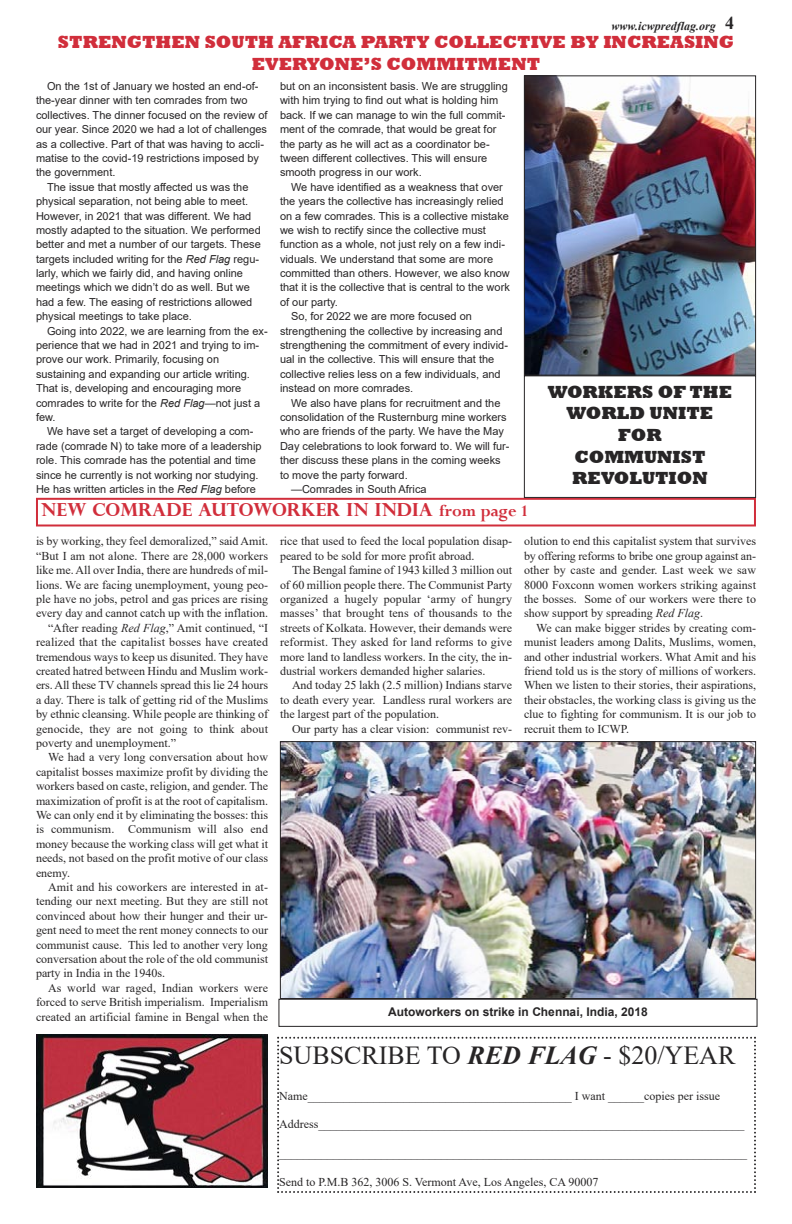
<style>
.page{position:relative;width:792px;height:1224px;background:#fff}
.page>*{position:absolute;margin:0;border:0;box-sizing:border-box;transform-origin:0 0}
.t1{font:26px "Times New Roman";color:#272526}
.t2{font:800 18px/21.6px "Rockwell";color:#d12e3b;text-align:center}
.t3{font:800 18px/21.6px "Rockwell";color:#272526;text-align:center}
.t4{font:700 18px "Perpetua Titling";color:#d12e3b}
.t5{font:700 18px "Times New Roman";color:#272526}
.t6{font:12px/14.4px "Times New Roman";color:#272526;text-align:justify}
.t7{font:700 12px "Arial";color:#272526}
.t8{font:italic 700 12px "Times New Roman";color:#272526}
.t9{font:11px/14.4px "Arial";color:#272526}
.s1{font-style:italic}
.s2{font-family:"Perpetua"}
.s3{font-weight:700;font-style:italic}
</style>
<div class="page">
<svg style="left:277px;top:1037px;width:479px;height:156px"></svg>
<div style="left:36px;top:498px;width:720px;height:28px;border:2px solid #d12e3b"></div>
<img style="left:526px;top:77px;width:228px;height:296px">
<div style="left:524px;top:75px;width:232px;height:300px;border:1px solid #272526"></div>
<div style="left:524px;top:376px;width:232px;height:122px;border:1px solid #272526"></div>
<img style="left:282px;top:743px;width:472px;height:254px">
<div style="left:280px;top:741px;width:476px;height:258px;border:1px solid #272526"></div>
<div style="left:279px;top:999px;width:478px;height:28px;border:1px solid #272526"></div>
<img style="left:36px;top:1034px;width:232px;height:154px">
<p class="t8" style="left:612px;top:19px;width:106px">www.icwpredflag.org</p>
<p class="t5" style="left:725px;top:13px;width:10px">4</p>
<p class="t2" style="left:58px;top:31px;width:678px">STRENGTHEN SOUTH AFRICA PARTY COLLECTIVE BY INCREASING<br>EVERYONE’S COMMITMENT</p>
<p class="t9" style="left:36px;top:79px;width:233px;text-indent:11px">On the 1st of January we hosted an end-of&shy;the-year dinner with ten comrades from two collectives. The dinner focused on the review of our year. Since 2020 we had a lot of challenges as a collective. Part of that was having to accli&shy;matise to the covid-19 restrictions imposed by the government.</p>
<p class="t9" style="left:36px;top:180px;width:226px;text-indent:11px">The issue that mostly affected us was the physical separation, not being able to meet.<br>However, in 2021 that was different. We had mostly adapted to the situation. We performed better and met a number of our targets. These targets included writing for the <span class="s1">Red Flag</span> regu&shy;larly, which we fairly did, and having online meetings which we didn’t do as well. But we had a few. The easing of restrictions allowed physical meetings to take place.</p>
<p class="t9" style="left:36px;top:324px;width:233px;text-indent:11px">Going into 2022, we are learning from the ex&shy;perience that we had in 2021 and trying to im&shy;prove our work. Primarily, focusing on sustaining and expanding our article writing.<br>That is, developing and encouraging more comrades to write for the <span class="s1">Red Flag</span>—not just a few.</p>
<p class="t9" style="left:36px;top:424px;width:227px;text-align:center">We have set a target of developing a com&shy;rade (comrade N) to take more of a leadership role. This comrade has the potential and time since he currently is not working nor studying.<br>He has written articles in the <span class="s1">Red Flag</span> before</p>
<p class="t9" style="left:280px;top:79px;width:229px">but on an inconsistent basis. We are struggling with him trying to find out what is holding him back. If we can manage to win the full commit&shy;ment of the comrade, that would be great for the party as he will act as a coordinator be&shy;tween different collectives. This will ensure smooth progress in our work.</p>
<p class="t9" style="left:280px;top:180px;width:231px;text-indent:11px">We have identified as a weakness that over the years the collective has increasingly relied on a few comrades. This is a collective mistake we wish to rectify since the collective must function as a whole, not just rely on a few indi&shy;viduals. We understand that some are more committed than others. However, we also know that it is the collective that is central to the work of our party.</p>
<p class="t9" style="left:280px;top:309px;width:230px;text-indent:11px">So, for 2022 we are more focused on strengthening the collective by increasing and strengthening the commitment of every individ&shy;ual in the collective. This will ensure that the collective relies less on a few individuals, and instead on more comrades.</p>
<p class="t9" style="left:280px;top:396px;width:231px;text-indent:11px">We also have plans for recruitment and the consolidation of the Rusternburg mine workers who are friends of the party. We have the May Day celebrations to look forward to. We will fur&shy;ther discuss these plans in the coming weeks to move the party forward.</p>
<p class="t9" style="left:291px;top:482px;width:137px">—Comrades in South Africa</p>
<p class="t4" style="left:41px;top:502px;width:489px">NEW COMRADE AUTOWORKER IN INDIA <span class="s2">from page 1</span></p>
<p class="t3" style="left:548px;top:381px;width:186px">WORKERS OF THE<br>WORLD UNITE<br>FOR<br>COMMUNIST<br>REVOLUTION</p>
<p class="t6" style="left:36px;top:534px;width:234px">is by working, they feel demoralized,” said Amit. “But I am not alone. There are 28,000 workers like me. All over India, there are hundreds of mil&shy;lions. We are facing unemployment, young peo&shy;ple have no jobs, petrol and gas prices are rising every day and cannot catch up with the inflation.</p>
<p class="t6" style="left:36px;top:621px;width:234px;text-indent:12px">“After reading <span class="s1">Red Flag</span>,” Amit continued, “I realized that the capitalist bosses have created tremendous ways to keep us disunited. They have created hatred between Hindu and Muslim work&shy;ers. All these TV channels spread this lie 24 hours a day. There is talk of getting rid of the Muslims by ethnic cleansing. While people are thinking of genocide, they are not going to think about poverty and unemployment.”</p>
<p class="t6" style="left:36px;top:750px;width:234px;text-indent:12px">We had a very long conversation about how capitalist bosses maximize profit by dividing the workers based on caste, religion, and gender. The maximization of profit is at the root of capitalism.<br>We can only end it by eliminating the bosses: this is communism. Communism will also end money because the working class will get what it needs, not based on the profit motive of our class enemy.</p>
<p class="t6" style="left:36px;top:880px;width:234px;text-indent:12px">Amit and his coworkers are interested in at&shy;tending our next meeting. But they are still not convinced about how their hunger and their ur&shy;gent need to meet the rent money connects to our communist cause. This led to another very long conversation about the role of the old communist party in India in the 1940s.</p>
<p class="t6" style="left:36px;top:981px;width:234px;text-indent:12px">As world war raged, Indian workers were forced to serve British imperialism. Imperialism created an artificial famine in Bengal when the</p>
<p class="t6" style="left:280px;top:534px;width:234px">rice that used to feed the local population disap&shy;peared to be sold for more profit abroad.</p>
<p class="t6" style="left:280px;top:563px;width:234px;text-indent:12px">The Bengal famine of 1943 killed 3 million out of 60 million people there. The Communist Party organized a hugely popular ‘army of hungry masses’ that brought tens of thousands to the streets of Kolkata. However, their demands were reformist. They asked for land reforms to give more land to landless workers. In the city, the in&shy;dustrial workers demanded higher salaries.</p>
<p class="t6" style="left:280px;top:678px;width:234px;text-indent:12px">And today 25 lakh (2.5 million) Indians starve to death every year. Landless rural workers are the largest part of the population.</p>
<p class="t6" style="left:292px;top:721px;width:222px">Our party has a clear vision: communist rev-</p>
<p class="t6" style="left:524px;top:534px;width:234px">olution to end this capitalist system that survives by offering reforms to bribe one group against an&shy;other by caste and gender. Last week we saw 8000 Foxconn women workers striking against the bosses. Some of our workers were there to show support by spreading <span class="s1">Red Flag</span>.</p>
<p class="t6" style="left:524px;top:621px;width:234px;text-indent:12px">We can make bigger strides by creating com&shy;munist leaders among Dalits, Muslims, women, and other industrial workers. What Amit and his friend told us is the story of millions of workers.<br>When we listen to their stories, their aspirations, their obstacles, the working class is giving us the clue to fighting for communism. It is our job to recruit them to ICWP.</p>
<p class="t7" style="left:388px;top:1005px;width:261px">Autoworkers on strike in Chennai, India, 2018</p>
<p class="t1" style="left:279px;top:1041px;width:458px">SUBSCRIBE TO <span class="s3">RED FLAG</span> - $20/YEAR</p>
<p class="t6" style="left:279px;top:1088px;width:442px">Name____________________________________________ I want ______copies per issue</p>
<p class="t6" style="left:279px;top:1117px;width:467px">Address_______________________________________________________________________</p>
<p class="t6" style="left:279px;top:1146px;width:469px">______________________________________________________________________________</p>
<p class="t6" style="left:279px;top:1175px;width:321px">Send to P.M.B 362, 3006 S. Vermont Ave, Los Angeles, CA 90007</p>
</div>
